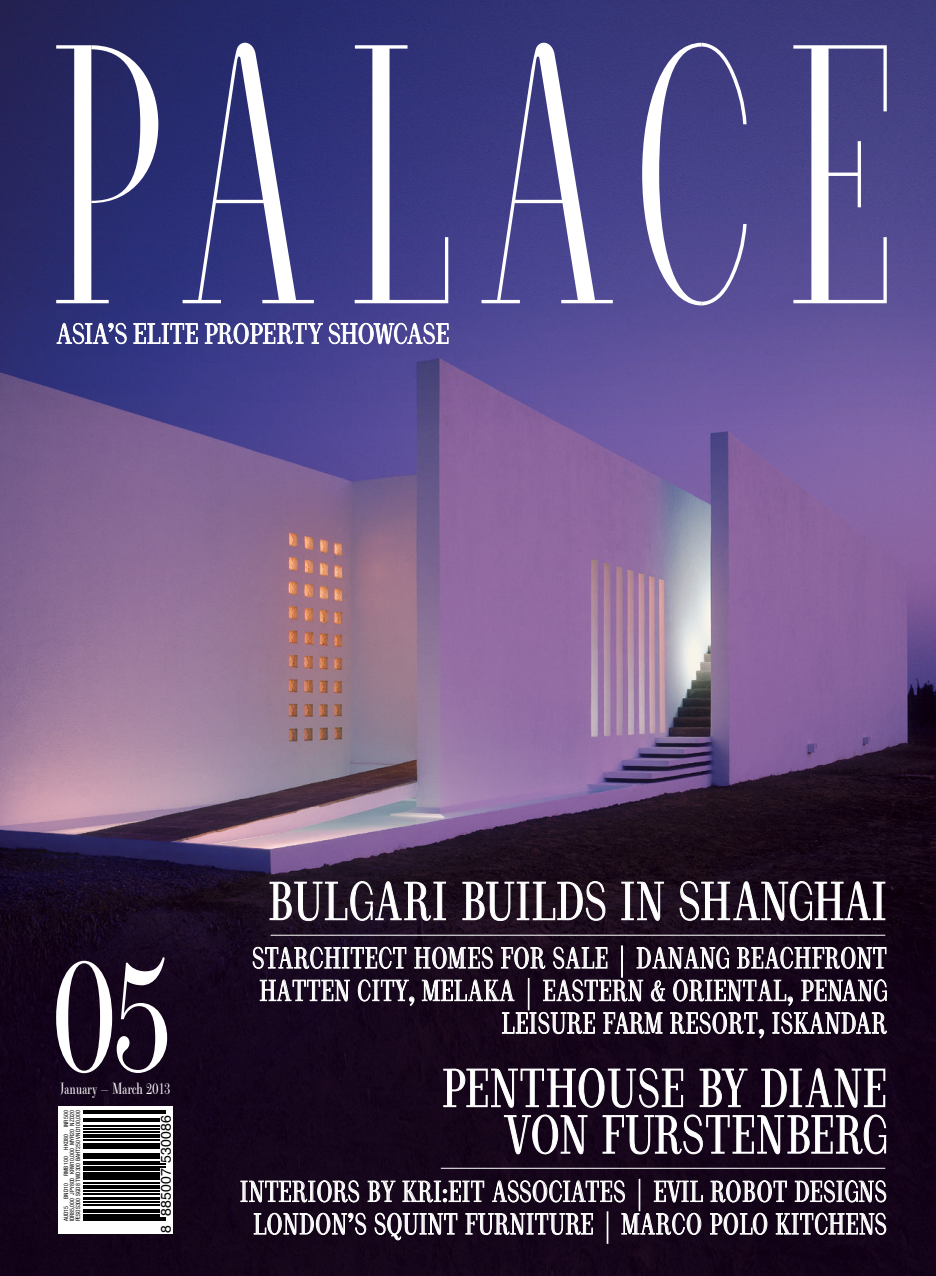
<style>
.page{position:relative;width:936px;height:1276px;background:#fff}
.page>*{position:absolute;margin:0;border:0;box-sizing:border-box;transform-origin:0 0}
.t1{font:174.9px "Jetgala Compressed";color:#fff}
.t2{font:57.6px/46.5px "Jetgala Compressed";letter-spacing:.015em;color:#fff;text-align:right}
.t3{font:31.35px/32.5px "Jetgala Compressed";letter-spacing:.015em;color:#fff;text-align:right}
.t4{font:17.25px "Jetgala Compressed";letter-spacing:-.005em;color:#fff}
.t5{font:14.1px "Helvetica";letter-spacing:.01em;color:#000}
.t6{font:condensed 6px/6px "Helvetica Neue LT Std";color:#000;text-align:justify}
.s1{font-size:16.95px}
</style>
<div class="page">
<img style="left:0;top:429px;width:935px;height:847px">
<svg style="left:0;top:0;width:935px;height:429px;background:#474186"></svg>
<div style="left:58px;top:1106px;width:114px;height:128px;background:#fff"></div>
<svg style="left:84px;top:1111px;width:82px;height:108px"></svg>
<hr style="left:84px;top:1219px;width:82px;height:2px;background:#000">
<hr style="left:84px;top:1217px;width:82px;height:1px;background:#000">
<hr style="left:84px;top:1214px;width:76px;height:2px;background:#000">
<hr style="left:84px;top:1209px;width:76px;height:4px;background:#000">
<hr style="left:84px;top:1204px;width:76px;height:1px;background:#000">
<hr style="left:84px;top:1201px;width:76px;height:1px;background:#000">
<hr style="left:84px;top:1197px;width:76px;height:3px;background:#000">
<hr style="left:84px;top:1193px;width:76px;height:1px;background:#000">
<hr style="left:84px;top:1190px;width:76px;height:1px;background:#000">
<svg style="left:84px;top:1184px;width:76px;height:4px"></svg>
<hr style="left:84px;top:1182px;width:76px;height:1px;background:#000">
<hr style="left:84px;top:1176px;width:76px;height:4px;background:#000">
<hr style="left:84px;top:1172px;width:76px;height:3px;background:#000">
<hr style="left:84px;top:1168px;width:76px;height:3px;background:#000">
<hr style="left:84px;top:1166px;width:82px;height:1px;background:#000">
<hr style="left:84px;top:1163px;width:82px;height:2px;background:#000">
<hr style="left:84px;top:1161px;width:76px;height:1px;background:#000">
<hr style="left:84px;top:1155px;width:76px;height:4px;background:#000">
<hr style="left:84px;top:1153px;width:76px;height:1px;background:#000">
<hr style="left:84px;top:1147px;width:76px;height:1px;background:#000">
<svg style="left:84px;top:1142px;width:76px;height:4px"></svg>
<hr style="left:84px;top:1139px;width:76px;height:1px;background:#000">
<hr style="left:84px;top:1134px;width:76px;height:4px;background:#000">
<hr style="left:84px;top:1131px;width:76px;height:1px;background:#000">
<hr style="left:84px;top:1129px;width:76px;height:1px;background:#000">
<hr style="left:84px;top:1125px;width:76px;height:1px;background:#000">
<hr style="left:84px;top:1120px;width:76px;height:1px;background:#000">
<hr style="left:84px;top:1118px;width:76px;height:1px;background:#000">
<hr style="left:84px;top:1112px;width:82px;height:1px;background:#000">
<hr style="left:84px;top:1110px;width:82px;height:1px;background:#000">
<svg style="left:57px;top:323px;width:391px;height:21px"></svg>
<svg style="left:481px;top:41px;width:131px;height:262px;background:#5e5c99"></svg>
<svg style="left:183px;top:41px;width:131px;height:262px;background:#4d508d"></svg>
<svg style="left:354px;top:45px;width:94px;height:258px"></svg>
<svg style="left:793px;top:45px;width:93px;height:258px"></svg>
<svg style="left:56px;top:45px;width:102px;height:258px"></svg>
<svg style="left:642px;top:43px;width:104px;height:262px;background:#64609c"></svg>
<hr style="left:270px;top:934px;width:615px;height:1px;background:#fff">
<hr style="left:441px;top:1167px;width:444px;height:1px;background:#fff">
<svg style="left:253px;top:945px;width:633px;height:95px;background:#3f3243"></svg>
<svg style="left:240px;top:1180px;width:462px;height:60px;background:#443848"></svg>
<svg style="left:710px;top:1180px;width:176px;height:54px;background:#4c4050"></svg>
<svg style="left:269px;top:881px;width:177px;height:40px;background:#473c49"></svg>
<svg style="left:462px;top:881px;width:143px;height:40px;background:#473a46"></svg>
<svg style="left:621px;top:881px;width:43px;height:40px;background:#4e424f"></svg>
<svg style="left:679px;top:881px;width:206px;height:40px;background:#473c48"></svg>
<svg style="left:443px;top:1068px;width:240px;height:40px;background:#433647"></svg>
<svg style="left:699px;top:1068px;width:48px;height:39px;background:#443748"></svg>
<svg style="left:761px;top:1068px;width:124px;height:40px;background:#423546"></svg>
<svg style="left:504px;top:1114px;width:83px;height:40px;background:#403444"></svg>
<svg style="left:602px;top:1114px;width:284px;height:40px;background:#423546"></svg>
<h1 class="t1" style="left:50px;top:910px;width:123px">05</h1>
<p class="t4" style="left:60px;top:1078px;width:112px">January – March <span class="s1">2013</span></p>
<p class="t6" style="left:63px;top:1221px;width:113px;rotate:-90deg">AUD15 BND10 RMB100 HKD80 INR500<br>IDR85,000 JPY800 KRW10,000 MYR20 NZD20<br>PESOS300 SGD8 TWD300 BAHT250 VND100,000</p>
<p class="t5" style="left:155px;top:1232px;width:119px;rotate:-90deg">8 885007 530086</p>
<h2 class="t2" style="left:268px;top:878px;width:620px">BULGARI BUILDS IN SHANGHAI</h2>
<p class="t3" style="left:252px;top:942px;width:636px">STARCHITECT HOMES FOR SALE | DANANG BEACHFRONT<br>HATTEN CITY, MELAKA | EASTERN &amp; ORIENTAL, PENANG<br>LEISURE FARM RESORT, ISKANDAR</p>
<h2 class="t2" style="left:441px;top:1065px;width:447px">PENTHOUSE BY DIANE<br>VON FURSTENBERG</h2>
<p class="t3" style="left:240px;top:1175px;width:648px;text-align:center">INTERIORS BY KRI:EIT ASSOCIATES | EVIL ROBOT DESIGNS<br>LONDON’S SQUINT FURNITURE | MARCO POLO KITCHENS</p>
</div>
